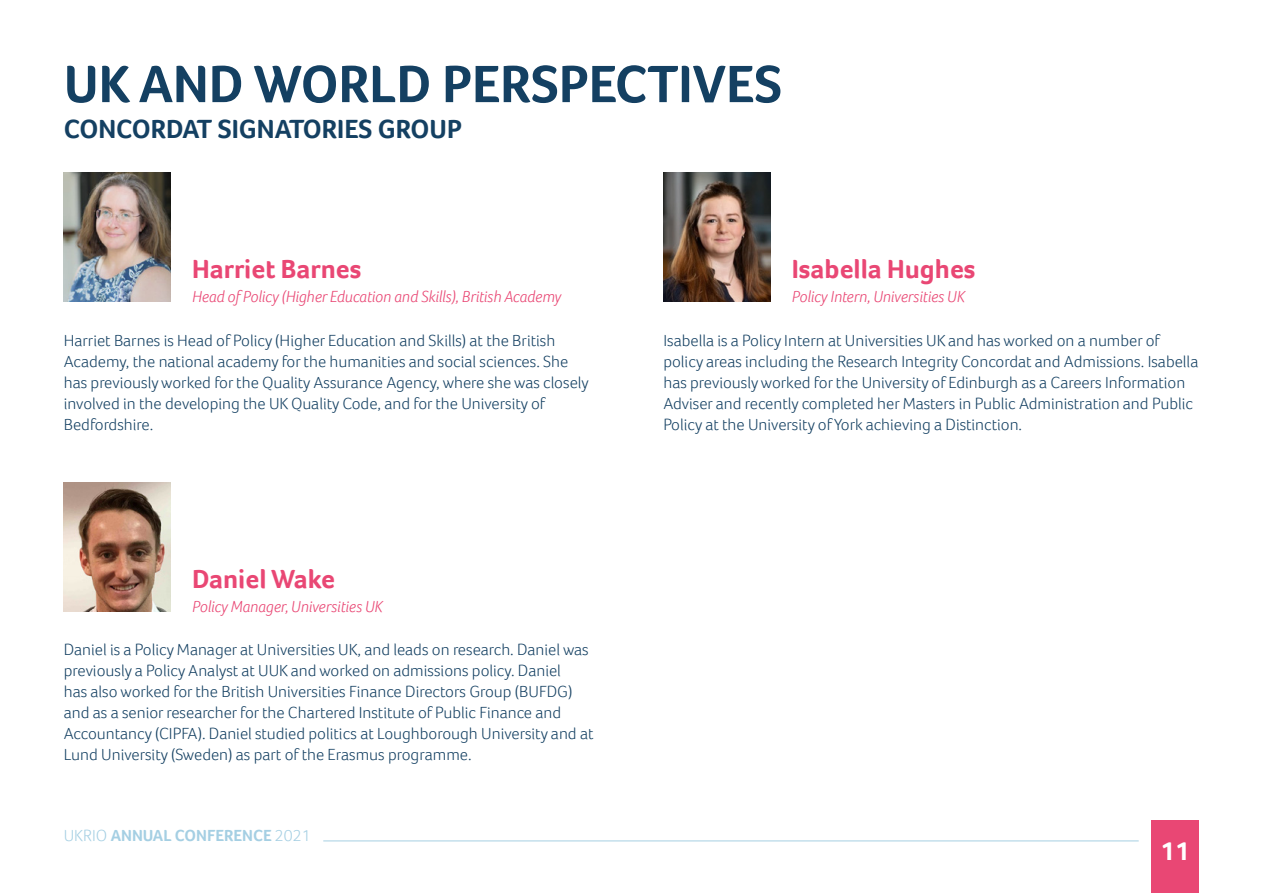
<style>
.page{position:relative;width:1263px;height:893px;background:#fff}
.page>*{position:absolute;margin:0;border:0;box-sizing:border-box;transform-origin:0 0}
.t1{font:700 54px "Foco";color:#144062}
.t2{font:700 27px "Foco";color:#e94774}
.t3{font:700 27px "Foco";color:#144062}
.t4{font:700 27px "Foco";color:#fff}
.t5{font:300 16.5px/21px "Foco";color:#144062}
.t6{font:italic 300 16.5px "Foco";color:#e94774}
.t7{font:700 16.5px "Foco";color:#a5cfe3}
.s1{font-weight:300}
</style>
<div class="page">
<div style="left:1151px;top:821px;width:48px;height:72px;background:#e94774"></div>
<hr style="left:323px;top:840px;width:816px;height:1px;background:#a5cfe3">
<img style="left:64px;top:483px;width:107px;height:129px">
<img style="left:64px;top:173px;width:107px;height:129px">
<img style="left:663px;top:173px;width:107px;height:129px">
<h1 class="t1" style="left:64px;top:48px;width:720px">UK AND WORLD PERSPECTIVES</h1>
<h2 class="t3" style="left:64px;top:111px;width:400px">CONCORDAT SIGNATORIES GROUP</h2>
<h2 class="t2" style="left:192px;top:251px;width:171px">Harriet Barnes</h2>
<p class="t6" style="left:192px;top:285px;width:371px">Head ofPolicy (Higher Education and Skills ,) British Academy</p>
<h2 class="t2" style="left:792px;top:251px;width:185px">Isabella Hughes</h2>
<p class="t6" style="left:792px;top:285px;width:174px">Policy Intern, Universities UK</p>
<p class="t5" style="left:64px;top:329px;width:527px">Harriet Barnes is Head of Policy (Higher Education and Skills) at the British Academy, the national academy for the humanities and social sciences. She has previouslyworked for the Quality Assurance Agency, where she was closely involved in the developing the UK Quality Code, and for the University of Bedfordshire.</p>
<h2 class="t2" style="left:192px;top:561px;width:144px">Daniel Wake</h2>
<p class="t6" style="left:192px;top:595px;width:192px">Policy Manager, Universities UK</p>
<p class="t5" style="left:64px;top:639px;width:531px">Daniel is a Policy Manager at Universities UK, and leads on research. Daniel was previously a Policy Analyst at UUK and worked on admissions policy. Daniel<br>has also worked for the British Universities Finance Directors Group (BUFDG( and as a senior researcher for the Chartered Institute of Public Finance and Accountancy (CIPFA .) Daniel studied politics at Loughborough University and at Lund University (Sweden) as part of the Erasmus programme.</p>
<p class="t7" style="left:64px;top:824px;width:248px"><span class="s1">UKRIO</span> ANNUAL CONFERENCE <span class="s1">2021</span></p>
<p class="t5" style="left:663px;top:329px;width:536px">Isabella is a Policy Intern at Universities UK and has worked on a number of policy areas including the Research Integrity Concordat and Admissions. Isabella has previouslyworked for the University of Edinburgh as a Careers Information Adviser and recently completed her Masters in Public Administration and Public Policy at the University ofYork achieving a Distinction.</p>
<h2 class="t4" style="left:1160px;top:833px;width:31px">11</h2>
</div>
